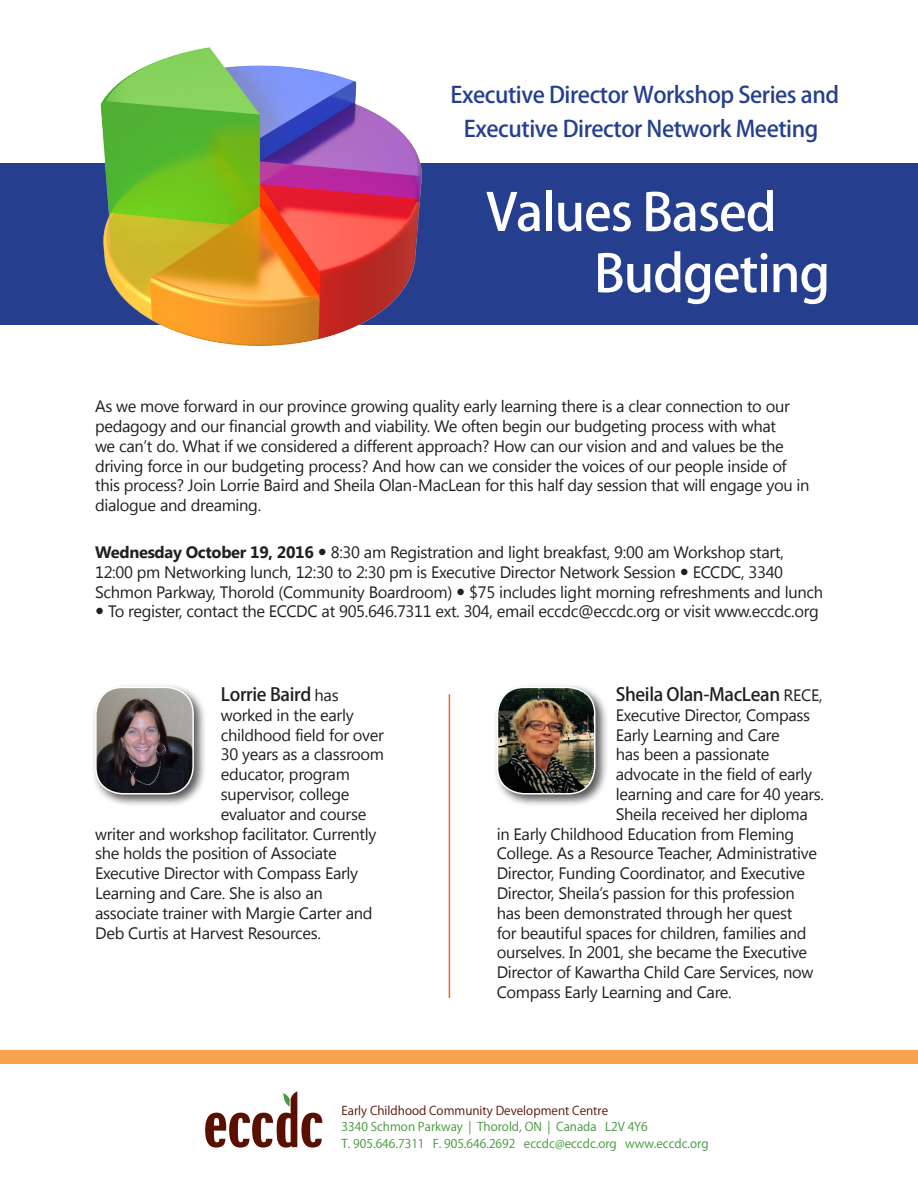
<style>
.page{position:relative;width:918px;height:1188px;background:#fff}
.page>*{position:absolute;margin:0;border:0;box-sizing:border-box;transform-origin:0 0}
.t1{font:500 51px "Koz Go Pro";letter-spacing:-.02em;color:#fff}
.t2{font:500 22.5px "Koz Go Pro";letter-spacing:-.02em;color:#253f8e}
.t3{font:500 18px "Koz Go Pro";letter-spacing:-.02em;color:#231f20}
.t4{font:16.5px/19.8px "Segoe UI";letter-spacing:-.02em;color:#231f20}
.t5{font:12px "Koz Go Pro";color:#3f9537}
.t6{font:12px "Koz Go Pro";color:#5a1000}
.s1{font-weight:700}
.s2{font-family:"Segoe UI";font-weight:400;font-size:16.5px}
</style>
<div class="page">
<div style="left:0;top:163px;width:918px;height:162px;background:#253f8e"></div>
<div style="left:92px;top:683px;width:115px;height:124px;background:#231f20;opacity:.75"></div>
<img style="left:96px;top:687px;width:97px;height:107px">
<div style="left:95px;top:687px;width:99px;height:108px;border:1px solid #fff;border-radius:27px"></div>
<div style="left:493px;top:683px;width:115px;height:124px;background:#231f20;opacity:.75"></div>
<img style="left:498px;top:687px;width:97px;height:107px">
<div style="left:497px;top:687px;width:99px;height:108px;border:1px solid #fff;border-radius:27px"></div>
<img style="left:100px;top:47px;width:322px;height:299px">
<div style="left:1px;top:1051px;width:917px;height:13px;background:#f9a350"></div>
<svg style="left:205px;top:1091px;width:117px;height:57px"></svg>
<hr style="left:449px;top:694px;width:1px;height:304px;background:#f26430">
<p class="t2" style="left:450px;top:80px;width:390px">Executive Director Workshop Series and</p>
<p class="t2" style="left:464px;top:114px;width:356px">Executive Director Network Meeting</p>
<p class="t1" style="left:486px;top:180px;width:292px">Values Based</p>
<p class="t1" style="left:594px;top:241px;width:238px">Budgeting</p>
<p class="t4" style="left:95px;top:396px;width:716px">As we move forward in our province growing quality early learning there is a clear connection to our pedagogy and our financial growth and viability. We often begin our budgeting process with what<br>we can’t do. What if we considered a different approach? How can our vision and and values be the driving force in our budgeting process? And how can we consider the voices of our people inside of this process? Join Lorrie Baird and Sheila Olan-MacLean for this half day session that will engage you in dialogue and dreaming.</p>
<p class="t4" style="left:95px;top:541px;width:691px"><span class="s1">Wednesday October 19, 2016</span> 8:30 am Registration and light breakfast, 9:00 am Workshop start,</p>
<p class="t4" style="left:95px;top:561px;width:690px">12:00 pm Networking lunch, 12:30 to 2:30 pm is Executive Director Network Session ECCDC, 3340</p>
<p class="t4" style="left:95px;top:581px;width:729px">Schmon Parkway, Thorold (Community Boardroom) $75 includes light morning refreshments and lunch</p>
<p class="t4" style="left:108px;top:601px;width:712px">To register, contact the ECCDC at 905.646.7311 ext. 304, email eccdc@eccdc.org or visit www.eccdc.org</p>
<p class="t3" style="left:221px;top:683px;width:119px">Lorrie Baird <span class="s2">has</span></p>
<p class="t4" style="left:221px;top:704px;width:134px">worked in the early</p>
<p class="t4" style="left:221px;top:724px;width:164px">childhood field for over</p>
<p class="t4" style="left:221px;top:744px;width:165px">30 years as a classroom</p>
<p class="t4" style="left:221px;top:764px;width:131px">educator, program</p>
<p class="t4" style="left:221px;top:784px;width:130px">supervisor, college</p>
<p class="t4" style="left:221px;top:803px;width:147px">evaluator and course</p>
<p class="t4" style="left:95px;top:823px;width:283px">writer and workshop facilitator. Currently</p>
<p class="t4" style="left:95px;top:843px;width:243px">she holds the position of Associate</p>
<p class="t4" style="left:95px;top:863px;width:265px">Executive Director with Compass Early</p>
<p class="t4" style="left:95px;top:883px;width:229px">Learning and Care. She is also an</p>
<p class="t4" style="left:95px;top:902px;width:279px">associate trainer with Margie Carter and</p>
<p class="t4" style="left:95px;top:922px;width:228px">Deb Curtis at Harvest Resources.</p>
<p class="t3" style="left:616px;top:683px;width:208px">Sheila Olan-MacLean <span class="s2">RECE,</span></p>
<p class="t4" style="left:616px;top:704px;width:196px">Executive Director, Compass<br>Early Learning and Care</p>
<p class="t4" style="left:616px;top:744px;width:155px">has been a passionate</p>
<p class="t4" style="left:616px;top:764px;width:198px">advocate in the field of early</p>
<p class="t4" style="left:616px;top:784px;width:210px">learning and care for 40 years.</p>
<p class="t4" style="left:616px;top:803px;width:194px">Sheila received her diploma</p>
<p class="t4" style="left:497px;top:823px;width:299px">in Early Childhood Education from Fleming</p>
<p class="t4" style="left:497px;top:843px;width:322px">College. As a Resource Teacher, Administrative</p>
<p class="t4" style="left:497px;top:863px;width:310px">Director, Funding Coordinator, and Executive</p>
<p class="t4" style="left:497px;top:883px;width:299px">Director, Sheila’s passion for this profession</p>
<p class="t4" style="left:497px;top:902px;width:297px">has been demonstrated through her quest</p>
<p class="t4" style="left:497px;top:922px;width:311px">for beautiful spaces for children, families and</p>
<p class="t4" style="left:497px;top:942px;width:312px">ourselves. In 2001, she became the Executive</p>
<p class="t4" style="left:497px;top:962px;width:318px">Director of Kawartha Child Care Services, now</p>
<p class="t4" style="left:497px;top:982px;width:236px">Compass Early Learning and Care.</p>
<p class="t6" style="left:342px;top:1103px;width:268px">Early Childhood Community Development Centre</p>
<p class="t5" style="left:342px;top:1119px;width:308px">3340 Schmon Parkway | Thorold, ON | Canada L2V 4Y6</p>
<p class="t5" style="left:342px;top:1136px;width:369px">T. 905.646.7311 F. 905.646.2692 eccdc@eccdc.org www.eccdc.org</p>
</div>
